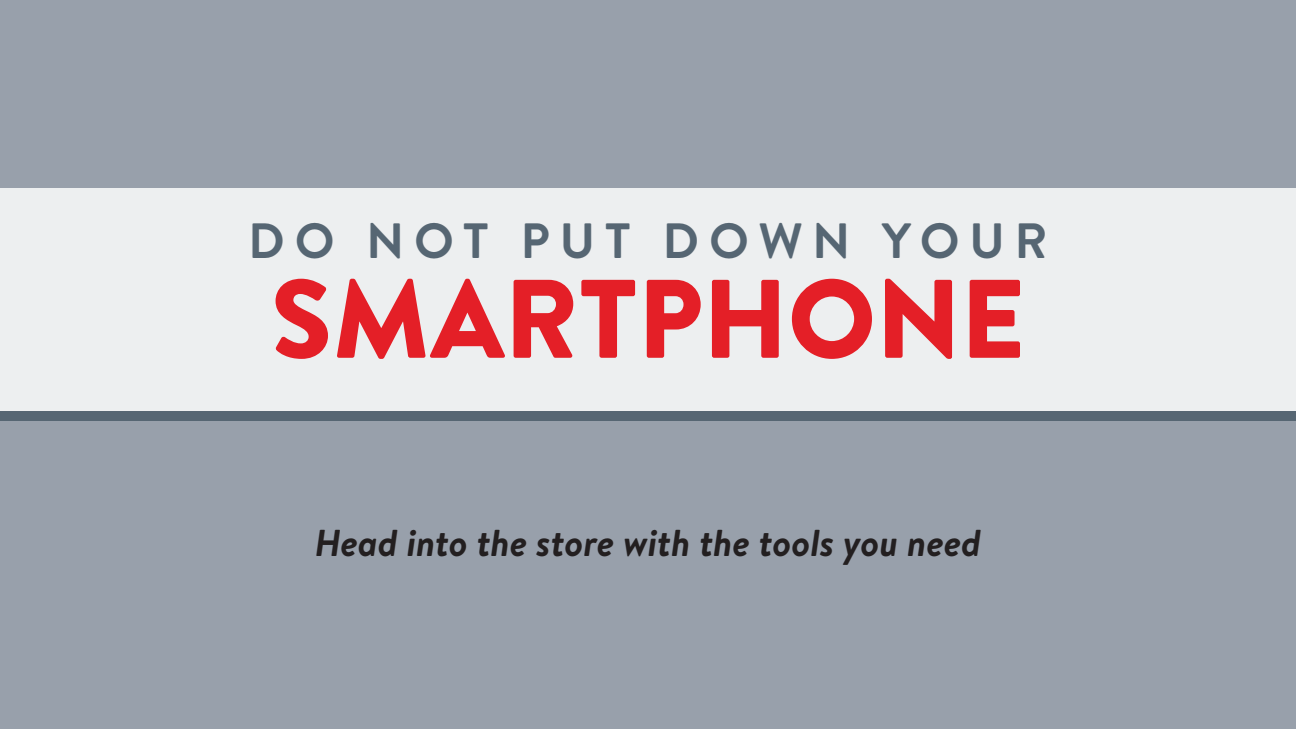
<style>
.page{position:relative;width:1296px;height:729px;background:#98a0ab}
.page>*{position:absolute;margin:0;border:0;box-sizing:border-box;transform-origin:0 0}
.t1{font:900 111.3px "Brandon Text";color:#e41f27}
.t2{font:700 49.5px "Brandon Text";letter-spacing:.2em;color:#566673}
.t3{font:italic 700 37.5px "Brandon Text";color:#231f20}
</style>
<div class="page">
<div style="left:0;top:411px;width:1296px;height:9px;background:#566673"></div>
<div style="left:0;top:189px;width:1296px;height:222px;background:#edeff0"></div>
<h2 class="t2" style="left:249px;top:206px;width:800px">DO NOT PUT DOWN YOUR</h2>
<h1 class="t1" style="left:271px;top:241px;width:756px">SMARTPHONE</h1>
<p class="t3" style="left:315px;top:516px;width:668px">Head into the store with the tools you need</p>
</div>
